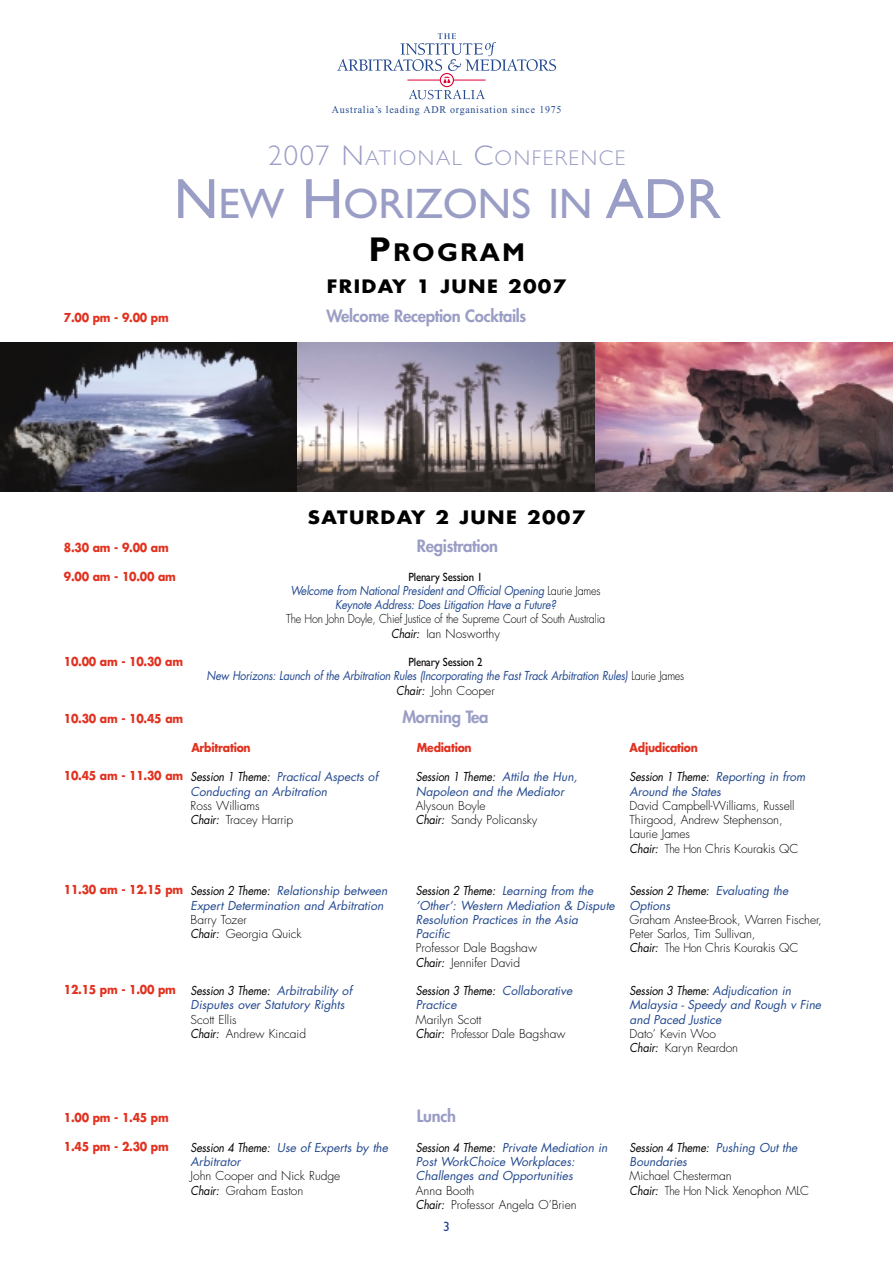
<style>
.page{position:relative;width:893px;height:1263px;background:#fff}
.page>*{position:absolute;margin:0;border:0;box-sizing:border-box;transform-origin:0 0}
.t1{font:42.75px "Gill Sans";color:#9a9dc5}
.t2{font:700 25.8px "Gill Sans";letter-spacing:.08em;color:#000}
.t3{font:300 21.3px "Gill Sans";letter-spacing:.075em;color:#9a9dc5}
.t4{font:700 18px "Futura";letter-spacing:.07em;color:#000;scale:1.1 1}
.t5{font:800 16.5px "Futura";letter-spacing:-.015em;color:#9a9dc5}
.t6{font:13.5px "Gill Sans";color:#23498e}
.t7{font:italic 12px/14.2px "Futura";letter-spacing:-.005em;color:#23498e}
.t8{font:300 12px/14.2px "Futura";letter-spacing:-.005em;color:#000}
.t9{font:italic 12px/14.2px "Futura";letter-spacing:-.005em;color:#23498e;text-align:center;scale:.9 1}
.t10{font:700 12px "Futura";letter-spacing:-.02em;color:#e13220;scale:.9 1}
.t11{font:300 12px/14.2px "Futura";letter-spacing:-.005em;color:#000;text-align:center;scale:.9 1}
.t12{font:12px "Gill Sans";letter-spacing:-.015em;color:#000;scale:.9 1}
.t13{font:10.5px "Times New Roman";letter-spacing:.075em;color:#23498e;scale:.95 1}
.s1{font-size:28.5px}
.s2{font-size:57px}
.s3{font-size:34.5px}
.s4{font-weight:300;font-style:normal;color:#000}
.s5{font-weight:400;font-style:italic}
.s6{color:#000}
</style>
<div class="page">
<hr style="left:407px;top:80px;width:78px;height:1px;background:#df0031">
<svg style="left:440px;top:73px;width:14px;height:14px"></svg>
<svg style="left:441px;top:74px;width:12px;height:12px"></svg>
<svg style="left:443px;top:77px;width:7px;height:6px"></svg>
<svg style="left:337px;top:33px;width:219px;height:38px"></svg>
<svg style="left:409px;top:90px;width:76px;height:9px"></svg>
<img style="left:0;top:343px;width:297px;height:149px">
<svg style="left:297px;top:343px;width:298px;height:149px;background:#8b838c"></svg>
<img style="left:595px;top:343px;width:297px;height:149px">
<p class="t13" style="left:332px;top:105px;width:243px">Australia’s leading ADR organisation since 1975</p>
<h3 class="t3" style="left:268px;top:149px;width:358px"><span class="s1">2007 N</span>ATIONAL <span class="s1">C</span>ONFERENCE</h3>
<h1 class="t1" style="left:174px;top:188px;width:548px"><span class="s2">N</span>EW <span class="s2">H</span>ORIZONS IN <span class="s2">ADR</span></h1>
<h2 class="t2" style="left:368px;top:242px;width:158px"><span class="s3">P</span>ROGRAM</h2>
<h3 class="t4" style="left:327px;top:278px;width:219px">FRIDAY 1 JUNE 2007</h3>
<p class="t10" style="left:64px;top:312px;width:118px">7.00 pm - 9.00 pm</p>
<h3 class="t5" style="left:326px;top:308px;width:201px">Welcome Reception Cocktails</h3>
<h3 class="t4" style="left:308px;top:509px;width:254px">SATURDAY 2 JUNE 2007</h3>
<p class="t10" style="left:64px;top:542px;width:118px">8.30 am - 9.00 am</p>
<h3 class="t5" style="left:417px;top:538px;width:83px">Registration</h3>
<p class="t10" style="left:64px;top:571px;width:126px">9.00 am - 10.00 am</p>
<p class="t12" style="left:408px;top:572px;width:84px">Plenary Session 1</p>
<p class="t9" style="left:290px;top:583px;width:346px">Welcome from National President and Official Opening <span class="s4">Laurie James<br></span>Keynote Address: Does Litigation Have a Future?</p>
<p class="t11" style="left:286px;top:612px;width:356px">The Hon John Doyle, Chief Justice of the Supreme Court of South Australia<br><span class="s5">Chair:</span> Ian Nosworthy</p>
<p class="t10" style="left:64px;top:656px;width:134px">10.00 am - 10.30 am</p>
<p class="t12" style="left:408px;top:658px;width:84px">Plenary Session 2</p>
<p class="t9" style="left:207px;top:669px;width:532px">New Horizons: Launch of the Arbitration Rules (Incorporating the Fast Track Arbitration Rules) <span class="s4">Laurie James<br></span><span class="s6">Chair:</span> <span class="s4">John Cooper</span></p>
<p class="t10" style="left:64px;top:713px;width:134px">10.30 am - 10.45 am</p>
<h3 class="t5" style="left:402px;top:709px;width:88px">Morning Tea</h3>
<p class="t10" style="left:191px;top:742px;width:67px">Arbitration</p>
<p class="t10" style="left:417px;top:742px;width:62px">Mediation</p>
<p class="t10" style="left:629px;top:742px;width:77px">Adjudication</p>
<p class="t10" style="left:64px;top:770px;width:134px">10.45 am - 11.30 am</p>
<p class="t9" style="left:190px;top:770px;width:210px;text-align:left"><span class="s6">Session 1 Theme:</span> Practical Aspects of<br>Conducting an Arbitration</p>
<p class="t8" style="left:190px;top:798px;width:104px">Ross Williams<br><span class="s5">Chair:</span> Tracey Harrip</p>
<p class="t7" style="left:629px;top:770px;width:177px"><span class="s6">Session 1 Theme:</span> Reporting in from<br>Around the States</p>
<p class="t8" style="left:629px;top:798px;width:170px">David Campbell-Williams, Russell<br>Thirgood, Andrew Stephenson,<br>Laurie James<br><span class="s5">Chair:</span> The Hon Chris Kourakis QC</p>
<p class="t7" style="left:629px;top:884px;width:160px"><span class="s6">Session 2 Theme:</span> Evaluating the<br>Options</p>
<p class="t8" style="left:629px;top:912px;width:194px">Graham Anstee-Brook, Warren Fischer,<br>Peter Sarlos, Tim Sullivan,<br><span class="s5">Chair:</span> The Hon Chris Kourakis QC</p>
<p class="t7" style="left:629px;top:984px;width:193px"><span class="s6">Session 3 Theme:</span> Adjudication in<br>Malaysia - Speedy and Rough v Fine and Paced Justice</p>
<p class="t8" style="left:629px;top:1026px;width:110px">Dato’ Kevin Woo<br><span class="s5">Chair:</span> Karyn Reardon</p>
<p class="t7" style="left:416px;top:770px;width:163px"><span class="s6">Session 1 Theme:</span> Attila the Hun,<br>Napoleon and the Mediator</p>
<p class="t8" style="left:416px;top:798px;width:123px">Alysoun Boyle<br><span class="s5">Chair:</span> Sandy Policansky</p>
<p class="t10" style="left:64px;top:884px;width:134px">11.30 am - 12.15 pm</p>
<p class="t7" style="left:416px;top:884px;width:200px"><span class="s6">Session 2 Theme:</span> Learning from the ‘Other’: Western Mediation &amp; Dispute<br>Resolution Practices in the Asia<br>Pacific</p>
<p class="t8" style="left:416px;top:941px;width:123px">Professor Dale Bagshaw<br><span class="s5">Chair:</span> Jennifer David</p>
<p class="t7" style="left:416px;top:984px;width:158px"><span class="s6">Session 3 Theme:</span> Collaborative<br>Practice</p>
<p class="t8" style="left:416px;top:1012px;width:151px">Marilyn Scott<br><span class="s5">Chair:</span> Professor Dale Bagshaw</p>
<p class="t7" style="left:190px;top:884px;width:198px"><span class="s6">Session 2 Theme:</span> Relationship between<br>Expert Determination and Arbitration</p>
<p class="t8" style="left:190px;top:912px;width:113px">Barry Tozer<br><span class="s5">Chair:</span> Georgia Quick</p>
<p class="t10" style="left:64px;top:984px;width:126px">12.15 pm - 1.00 pm</p>
<p class="t7" style="left:190px;top:984px;width:163px"><span class="s6">Session 3 Theme:</span> Arbitrability of<br>Disputes over Statutory Rights</p>
<p class="t8" style="left:190px;top:1012px;width:117px">Scott Ellis<br><span class="s5">Chair:</span> Andrew Kincaid</p>
<p class="t10" style="left:64px;top:1112px;width:118px">1.00 pm - 1.45 pm</p>
<h3 class="t5" style="left:417px;top:1108px;width:41px">Lunch</h3>
<p class="t10" style="left:64px;top:1141px;width:118px">1.45 pm - 2.30 pm</p>
<p class="t7" style="left:190px;top:1140px;width:199px"><span class="s6">Session 4 Theme:</span> Use of Experts by the<br>Arbitrator</p>
<p class="t8" style="left:190px;top:1169px;width:151px">John Cooper and Nick Rudge<br><span class="s5">Chair:</span> Graham Easton</p>
<p class="t7" style="left:416px;top:1140px;width:193px"><span class="s6">Session 4 Theme:</span> Private Mediation in<br>Post WorkChoice Workplaces:<br>Challenges and Opportunities</p>
<p class="t8" style="left:416px;top:1183px;width:162px">Anna Booth<br><span class="s5">Chair:</span> Professor Angela O’Brien</p>
<p class="t6" style="left:443px;top:1221px;width:8px">3</p>
<p class="t7" style="left:629px;top:1140px;width:169px"><span class="s6">Session 4 Theme:</span> Pushing Out the<br>Boundaries</p>
<p class="t8" style="left:629px;top:1169px;width:181px">Michael Chesterman<br><span class="s5">Chair:</span> The Hon Nick Xenophon MLC</p>
</div>
